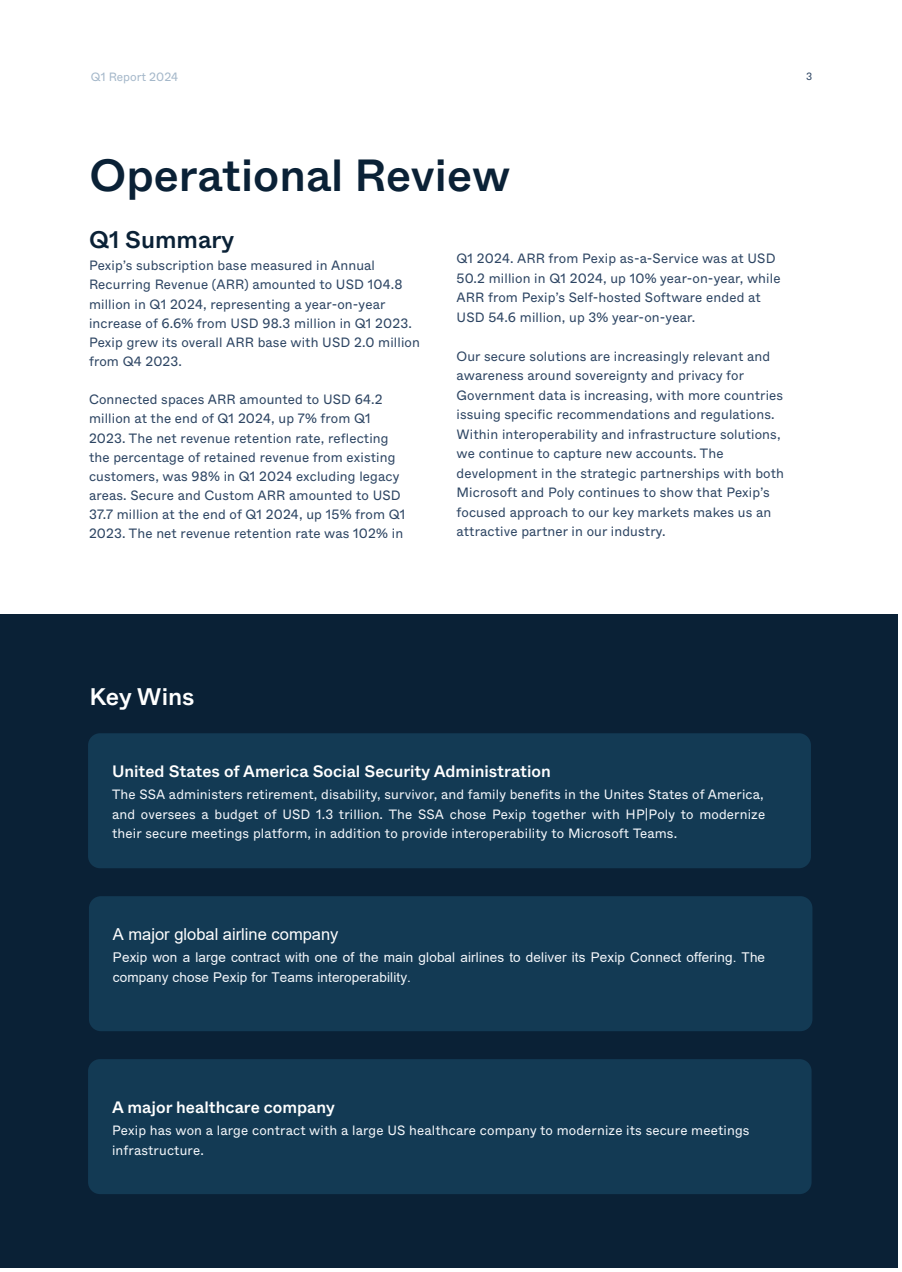
<style>
.page{position:relative;width:902px;height:1272px;background:#fff}
.page>*{position:absolute;margin:0;border:0;box-sizing:border-box;transform-origin:0 0}
.t1{font:500 45px "Whyte";color:#0a2136}
.t2{font:500 24px "Whyte";color:#0a2136}
.t3{font:500 24px "Whyte";color:#fff}
.paragraph{font:500 16.5px "Whyte";color:#fff}
.paragraph-2{font:16.5px "Arial";color:#fff}
.paragraph-3{font:13.5px/19.2px "Whyte";letter-spacing:.01em;color:#2d4563}
.paragraph-4{font:13.5px/19.5px "Whyte";letter-spacing:.01em;color:#f4f7fb;text-align:justify}
.paragraph-5{font:13.5px/19.4px "Arial";letter-spacing:.01em;color:#f4f7fb}
.t4{font:12px "Whyte";color:#a5b8ca}
.t5{font:10.5px "Whyte";color:#2d4563}
</style>
<div class="page">
<div style="left:0;top:614px;width:897px;height:653px;background:#0a2136"></div>
<div style="left:88px;top:733px;width:723px;height:135px;background:#133a54;border-radius:12px"></div>
<div style="left:89px;top:896px;width:723px;height:135px;background:#133a54;border-radius:12px"></div>
<div style="left:88px;top:1059px;width:724px;height:135px;background:#133a54;border-radius:12px"></div>
<p class="t4" style="left:91px;top:68px;width:89px">Q1 Report 2024</p>
<p class="t5" style="left:806px;top:68px;width:8px">3</p>
<h1 class="t1" style="left:90px;top:140px;width:422px">Operational Review</h1>
<h2 class="t2" style="left:89px;top:221px;width:147px">Q1 Summary</h2>
<p class="paragraph-3" style="left:89px;top:255px;width:332px">Pexip’s subscription base measured in Annual Recurring Revenue (ARR) amounted to USD 104.8 million in Q1 2024, representing a year-on-year increase of 6.6% from USD 98.3 million in Q1 2023.<br>Pexip grew its overall ARR base with USD 2.0 million from Q4 2023.</p>
<p class="paragraph-3" style="left:89px;top:389px;width:318px">Connected spaces ARR amounted to USD 64.2 million at the end of Q1 2024, up 7% from Q1<br>2023. The net revenue retention rate, reflecting the percentage of retained revenue from existing customers, was 98% in Q1 2024 excluding legacy areas. Secure and Custom ARR amounted to USD 37.7 million at the end of Q1 2024, up 15% from Q1<br>2023. The net revenue retention rate was 102% in</p>
<p class="paragraph-3" style="left:457px;top:248px;width:325px">Q1 2024. ARR from Pexip as-a-Service was at USD 50.2 million in Q1 2024, up 10% year-on-year, while ARR from Pexip’s Self-hosted Software ended at USD 54.6 million, up 3% year-on-year.</p>
<p class="paragraph-3" style="left:457px;top:346px;width:329px">Our secure solutions are increasingly relevant and awareness around sovereignty and privacy for Government data is increasing, with more countries issuing specific recommendations and regulations.<br>Within interoperability and infrastructure solutions, we continue to capture new accounts. The development in the strategic partnerships with both Microsoft and Poly continues to show that Pexip’s focused approach to our key markets makes us an attractive partner in our industry.</p>
<h2 class="t3" style="left:90px;top:678px;width:107px">Key Wins</h2>
<p class="paragraph" style="left:112px;top:758px;width:440px">United States of America Social Security Administration</p>
<p class="paragraph-4" style="left:112px;top:784px;width:655px">The SSA administers retirement, disability, survivor, and family benefits in the Unites States of America, and oversees a budget of USD 1.3 trillion. The SSA chose Pexip together with HP|Poly to modernize their secure meetings platform, in addition to provide interoperability to Microsoft Teams.</p>
<p class="paragraph-2" style="left:113px;top:923px;width:227px">A major global airline company</p>
<p class="paragraph-5" style="left:113px;top:948px;width:654px">Pexip won a large contract with one of the main global airlines to deliver its Pexip Connect offering. The company chose Pexip for Teams interoperability.</p>
<p class="paragraph" style="left:112px;top:1094px;width:224px">A major healthcare company</p>
<p class="paragraph-4" style="left:112px;top:1120px;width:639px">Pexip has won a large contract with a large US healthcare company to modernize its secure meetings infrastructure.</p>
</div>
